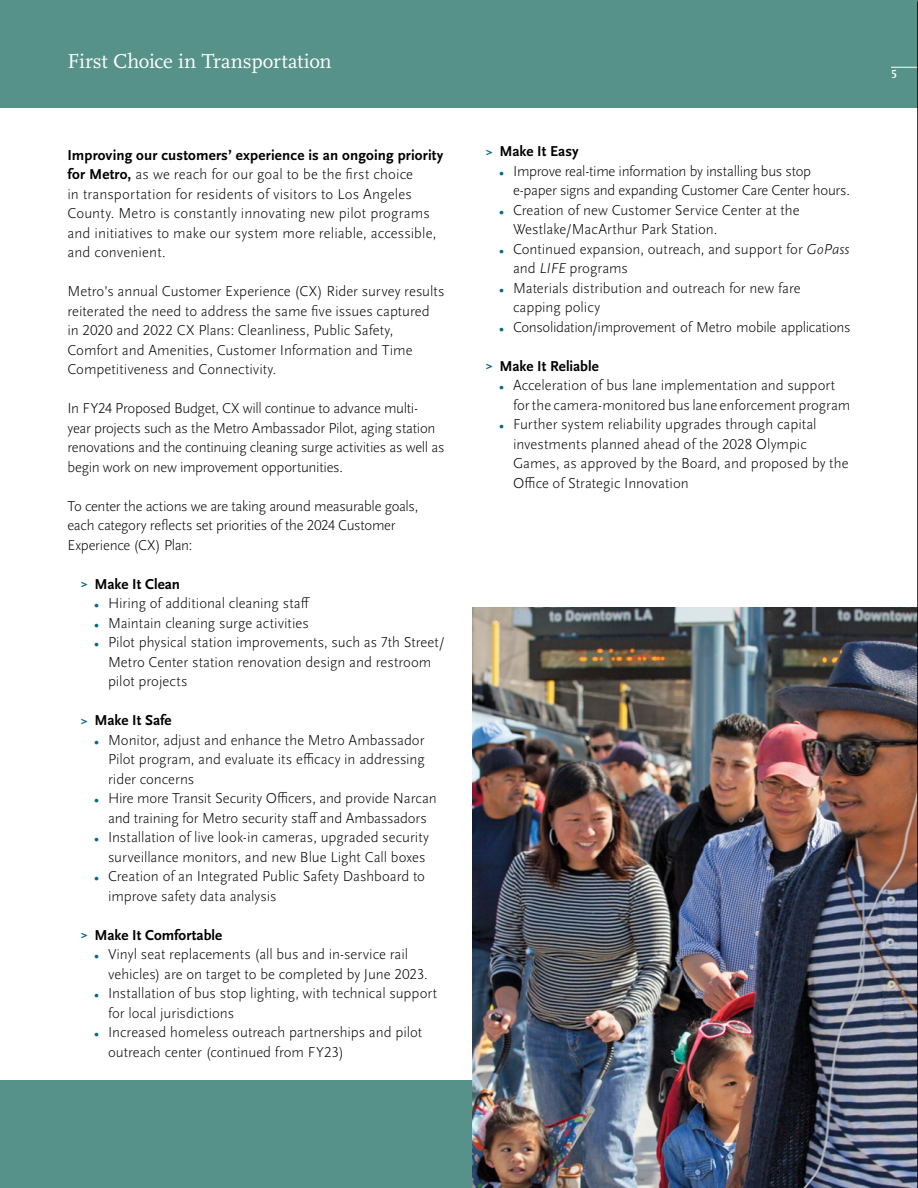
<style>
.page{position:relative;width:918px;height:1188px;background:#fff}
.page>*{position:absolute;margin:0;border:0;box-sizing:border-box;transform-origin:0 0}
.t1{font:21px "Scala Pro";letter-spacing:-.005em;color:#fff}
.t2{font:300 15px/19.5px "Scala Sans Pro";letter-spacing:-.005em;color:#000}
.t3{font:300 15px/19.5px "Scala Sans Pro";letter-spacing:-.025em;color:#000}
.t4{font:700 15px "Scala Sans Pro";letter-spacing:-.005em;color:#000}
.t5{font:700 12px "Scala Pro";color:#fff}
.s1{font-weight:700}
.s2{font-weight:900;font-size:10.5px;color:#006984}
.s3{font-style:italic}
</style>
<div class="page">
<img style="left:0;top:0;width:918px;height:1188px">
<hr style="left:917px;top:2px;width:1px;height:1186px;background:#000">
<h1 class="t1" style="left:68px;top:49px;width:266px">First Choice in Transportation</h1>
<p class="t2" style="left:68px;top:145px;width:377px"><span class="s1">Improving our customers’ experience is an ongoing priority for Metro,</span> as we reach for our goal to be the first choice<br>in transportation for residents of visitors to Los Angeles County. Metro is constantly innovating new pilot programs and initiatives to make our system more reliable, accessible, and convenient.</p>
<p class="t2" style="left:67px;top:281px;width:379px">Metro’s annual Customer Experience (CX) Rider survey results reiterated the need to address the same five issues captured in 2020 and 2022 CX Plans: Cleanliness, Public Safety, Comfort and Amenities, Customer Information and Time Competitiveness and Connectivity.</p>
<p class="t2" style="left:67px;top:398px;width:379px">In FY24 Proposed Budget, CX will continue to advance multi&shy;year projects such as the Metro Ambassador Pilot, aging station renovations and the continuing cleaning surge activities as well as begin work on new improvement opportunities.</p>
<p class="t2" style="left:67px;top:496px;width:352px">To center the actions we are taking around measurable goals, each category reflects set priorities of the 2024 Customer<br>Experience (CX) Plan:</p>
<p class="t4" style="left:81px;top:575px;width:101px"><span class="s2">&gt;</span> Make It Clean</p>
<p class="t2" style="left:94px;top:593px;width:217px"><span class="s2">•</span> Hiring of additional cleaning staff</p>
<p class="t2" style="left:94px;top:613px;width:216px"><span class="s2">•</span> Maintain cleaning surge activities</p>
<p class="t2" style="left:108px;top:632px;width:338px;text-indent:-14px"><span class="s2">•</span> Pilot physical station improvements, such as 7th Street/<br>Metro Center station renovation design and restroom pilot projects</p>
<p class="t4" style="left:81px;top:712px;width:92px"><span class="s2">&gt;</span> Make It Safe</p>
<p class="t2" style="left:108px;top:730px;width:318px;text-align:justify;text-indent:-14px"><span class="s2">•</span> Monitor, adjust and enhance the Metro Ambassador Pilot program, and evaluate its efficacy in addressing rider concerns</p>
<p class="t2" style="left:94px;top:788px;width:344px;text-align:center"><span class="s2">•</span> Hire more Transit Security Officers, and provide Narcan and training for Metro security staff and Ambassadors</p>
<p class="t2" style="left:94px;top:827px;width:336px;text-align:right"><span class="s2">•</span> Installation of live look-in cameras, upgraded security surveillance monitors, and new Blue Light Call boxes</p>
<p class="t2" style="left:108px;top:866px;width:319px;text-indent:-14px"><span class="s2">•</span> Creation of an Integrated Public Safety Dashboard to improve safety data analysis</p>
<p class="t4" style="left:81px;top:926px;width:143px"><span class="s2">&gt;</span> Make It Comfortable</p>
<p class="t2" style="left:108px;top:944px;width:321px;text-indent:-14px"><span class="s2">•</span> Vinyl seat replacements (all bus and in-service rail vehicles) are on target to be completed by June 2023.</p>
<p class="t2" style="left:108px;top:983px;width:331px;text-indent:-14px"><span class="s2">•</span> Installation of bus stop lighting, with technical support for local jurisdictions</p>
<p class="t2" style="left:108px;top:1022px;width:316px;text-indent:-14px"><span class="s2">•</span> Increased homeless outreach partnerships and pilot outreach center (continued from FY23)</p>
<p class="t4" style="left:486px;top:143px;width:94px"><span class="s2">&gt;</span> Make It Easy</p>
<p class="t3" style="left:513px;top:161px;width:338px;text-indent:-14px"><span class="s2">•</span> Improve real-time information by installing bus stop e-paper signs and expanding Customer Care Center hours.</p>
<p class="t2" style="left:513px;top:200px;width:288px;text-indent:-14px"><span class="s2">•</span> Creation of new Customer Service Center at the<br>Westlake/MacArthur Park Station.</p>
<p class="t2" style="left:513px;top:239px;width:338px;text-indent:-14px"><span class="s2">•</span> Continued expansion, outreach, and support for <span class="s3">GoPass </span>and <span class="s3">LIFE</span> programs</p>
<p class="t2" style="left:513px;top:278px;width:289px;text-indent:-14px"><span class="s2">•</span> Materials distribution and outreach for new fare capping policy</p>
<p class="t2" style="left:500px;top:317px;width:353px"><span class="s2">•</span> Consolidation/improvement of Metro mobile applications</p>
<p class="t4" style="left:486px;top:357px;width:114px"><span class="s2">&gt;</span> Make It Reliable</p>
<p class="t2" style="left:513px;top:376px;width:339px;text-indent:-14px"><span class="s2">•</span> Acceleration of bus lane implementation and support for the camera-monitored bus lane enforcement program</p>
<p class="t2" style="left:513px;top:415px;width:337px;text-indent:-14px"><span class="s2">•</span> Further system reliability upgrades through capital investments planned ahead of the 2028 Olympic Games, as approved by the Board, and proposed by the Office of Strategic Innovation</p>
<p class="t5" style="left:891px;top:67px;width:7px">5</p>
</div>
